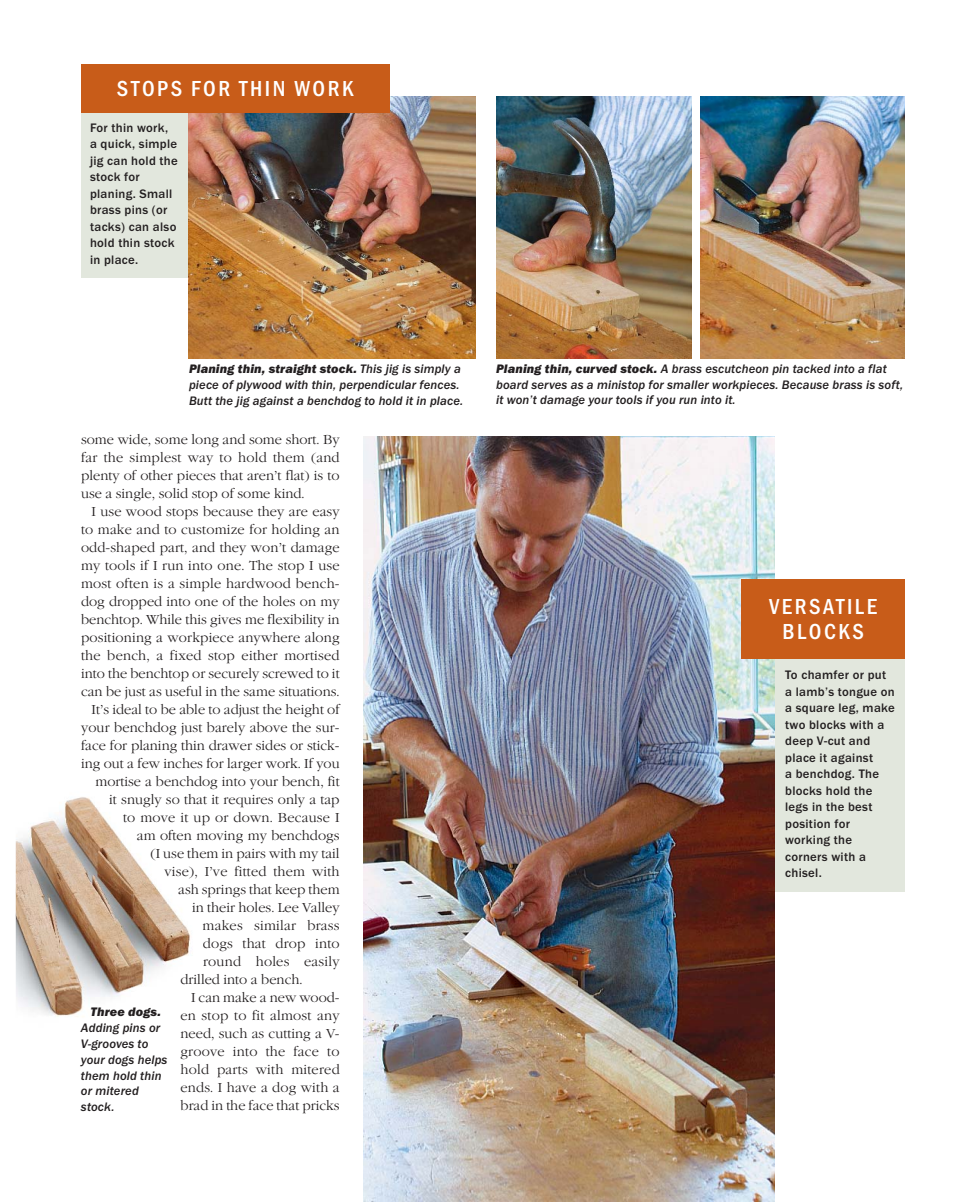
<style>
.page{position:relative;width:959px;height:1202px;background:#fff}
.page>*{position:absolute;margin:0;border:0;box-sizing:border-box;transform-origin:0 0}
.t1{font:500 condensed 22.5px/25.5px "Franklin Gothic Itc T";letter-spacing:.11em;color:#fff;text-align:center}
.t2{font:13.5px/18px "L Garamond";color:#231f20;text-align:justify}
.t3{font:italic 500 12.75px/15.8px "Franklin Gothic Itc T";letter-spacing:.01em;color:#231f20}
.t4{font:500 12.75px/16.5px "Franklin Gothic Itc T";letter-spacing:.025em;color:#231f20}
.t5{font:italic 800 12.75px "Franklin Gothic Itc T";letter-spacing:.01em;color:#231f20}
.s1{font-weight:800}
</style>
<div class="page">
<div style="left:680px;top:615px;width:224px;height:276px;background:#e2e7dd"></div>
<div style="left:81px;top:108px;width:134px;height:170px;background:#e2e7dd"></div>
<img style="left:496px;top:96px;width:195px;height:262px">
<img style="left:700px;top:96px;width:204px;height:262px">
<img style="left:363px;top:436px;width:411px;height:765px">
<div style="left:741px;top:579px;width:163px;height:79px;background:#c85c19"></div>
<img style="left:188px;top:96px;width:287px;height:262px">
<div style="left:81px;top:64px;width:308px;height:48px;background:#c85c19"></div>
<img style="left:16px;top:797px;width:174px;height:220px">
<h1 class="t1" style="left:117px;top:78px;width:238px">STOPS FOR THIN WORK</h1>
<p class="t4" style="left:90px;top:120px;width:89px">For thin work, a quick, simple jig can hold the stock for planing. Small brass pins (or tacks) can also hold thin stock in place.</p>
<p class="t3" style="left:189px;top:362px;width:276px"><span class="s1">Planing thin, straight stock.</span> This jig is simply a piece of plywood with thin, perpendicular fences.<br>Butt the jig against a benchdog to hold it in place.</p>
<p class="t3" style="left:496px;top:362px;width:408px"><span class="s1">Planing thin, curved stock.</span> A brass escutcheon pin tacked into a flat board serves as a ministop for smaller workpieces. Because brass is soft, it won’t damage your tools if you run into it.</p>
<p class="t2" style="left:81px;top:431px;width:260px">some wide, some long and some short. By far the simplest way to hold them (and plenty of other pieces that aren’t flat) is to use a single, solid stop of some kind.</p>
<p class="t2" style="left:92px;top:503px;width:249px">I use wood stops because they are easy</p>
<p class="t2" style="left:81px;top:521px;width:260px">to make and to customize for holding an</p>
<p class="t2" style="left:81px;top:539px;width:260px">odd-shaped part, and they won’t damage</p>
<p class="t2" style="left:81px;top:557px;width:260px">my tools if I run into one. The stop I use</p>
<p class="t2" style="left:81px;top:575px;width:260px">most often is a simple hardwood bench-</p>
<p class="t2" style="left:81px;top:593px;width:260px">dog dropped into one of the holes on my</p>
<p class="t2" style="left:81px;top:611px;width:260px">benchtop. While this gives me flexibility in</p>
<p class="t2" style="left:81px;top:629px;width:260px">positioning a workpiece anywhere along</p>
<p class="t2" style="left:81px;top:647px;width:260px">the bench, a fixed stop either mortised</p>
<p class="t2" style="left:81px;top:665px;width:260px">into the benchtop or securely screwed to it</p>
<p class="t2" style="left:81px;top:683px;width:260px">can be just as useful in the same situations.</p>
<p class="t2" style="left:92px;top:701px;width:250px">It’s ideal to be able to adjust the height of</p>
<p class="t2" style="left:81px;top:719px;width:260px">your benchdog just barely above the sur-</p>
<p class="t2" style="left:81px;top:737px;width:260px">face for planing thin drawer sides or stick-</p>
<p class="t2" style="left:81px;top:755px;width:260px">ing out a few inches for larger work. If you</p>
<p class="t2" style="left:95px;top:773px;width:246px">mortise a benchdog into your bench, fit</p>
<p class="t2" style="left:109px;top:791px;width:232px">it snugly so that it requires only a tap</p>
<p class="t2" style="left:123px;top:809px;width:218px">to move it up or down. Because I</p>
<p class="t2" style="left:137px;top:827px;width:204px">am often moving my benchdogs</p>
<p class="t2" style="left:151px;top:845px;width:190px">(I use them in pairs with my tail</p>
<p class="t2" style="left:164px;top:863px;width:177px">vise), I’ve fitted them with</p>
<p class="t2" style="left:178px;top:881px;width:163px">ash springs that keep them</p>
<p class="t2" style="left:192px;top:899px;width:149px">in their holes. Lee Valley</p>
<p class="t2" style="left:203px;top:917px;width:138px">makes similar brass</p>
<p class="t2" style="left:203px;top:935px;width:138px">dogs that drop into</p>
<p class="t2" style="left:203px;top:953px;width:138px">round holes easily</p>
<p class="t2" style="left:180px;top:971px;width:123px">drilled into a bench.</p>
<p class="t2" style="left:191px;top:989px;width:150px">I can make a new wood-</p>
<p class="t2" style="left:180px;top:1007px;width:161px">en stop to fit almost any</p>
<p class="t2" style="left:180px;top:1025px;width:161px">need, such as cutting a V-</p>
<p class="t2" style="left:180px;top:1043px;width:161px">groove into the face to</p>
<p class="t2" style="left:180px;top:1061px;width:161px">hold parts with mitered</p>
<p class="t2" style="left:180px;top:1079px;width:161px">ends. I have a dog with a</p>
<p class="t2" style="left:180px;top:1097px;width:161px">brad in the face that pricks</p>
<p class="t5" style="left:90px;top:1008px;width:72px">Three dogs.</p>
<p class="t3" style="left:81px;top:1021px;width:88px">Adding pins or<br>V-grooves to your dogs helps them hold thin or mitered stock.</p>
<h1 class="t1" style="left:769px;top:595px;width:109px">VERSATILE<br>BLOCKS</h1>
<p class="t4" style="left:785px;top:667px;width:111px">To chamfer or put a lamb’s tongue on a square leg, make two blocks with a deep V-cut and place it against<br>a benchdog. The blocks hold the legs in the best position for working the corners with a chisel.</p>
</div>
